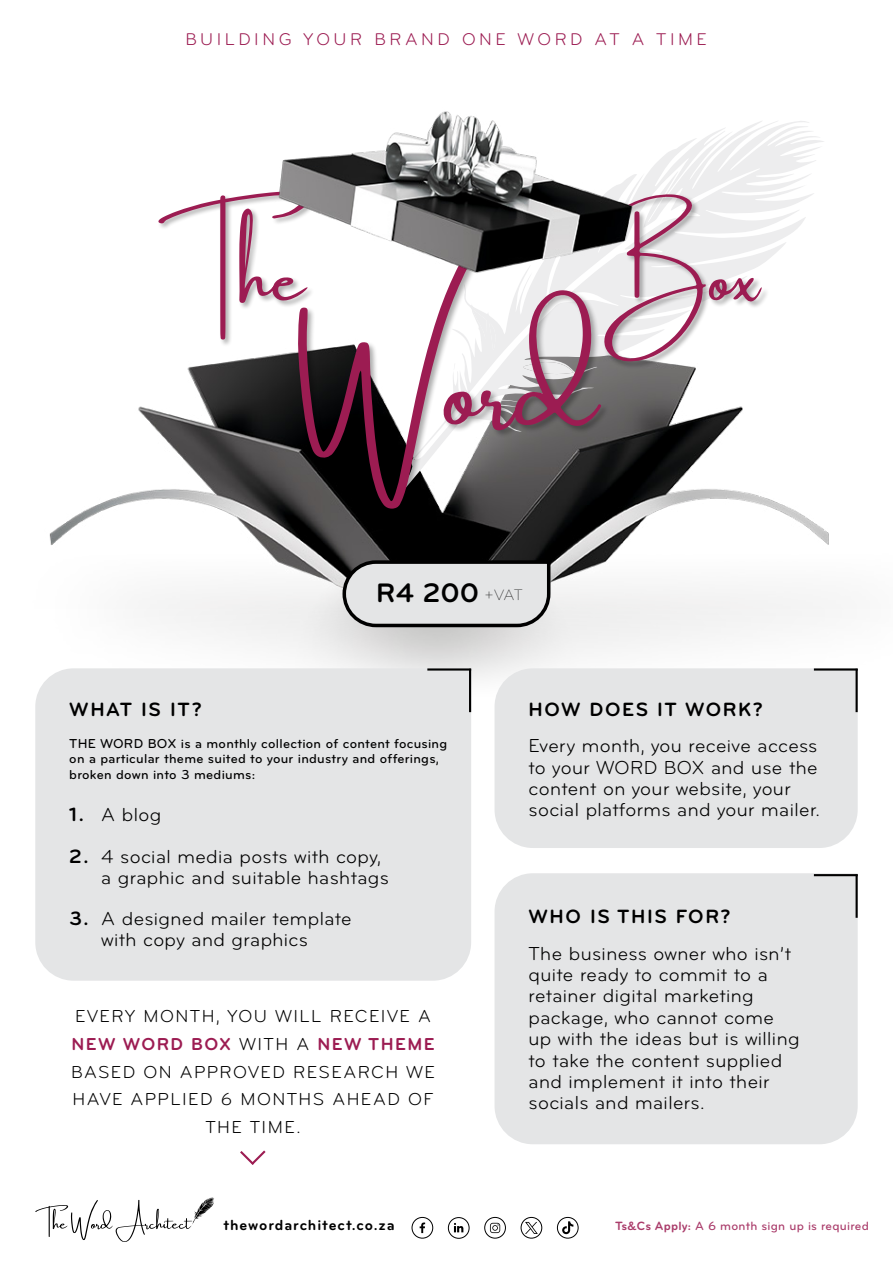
<style>
.page{position:relative;width:893px;height:1263px;background:#fff}
.page>*{position:absolute;margin:0;border:0;box-sizing:border-box;transform-origin:0 0}
.t1{font:700 27.75px "Bryant Pro";color:#000}
.t2{font:700 19.95px/42.2px "Bryant Pro";letter-spacing:.08em;color:#000}
.t3{font:19.5px/21.3px "Bryant Pro";letter-spacing:.02em;color:#000}
.t4{font:18px/27.8px "Bryant Pro";letter-spacing:.08em;color:#000;text-align:center}
.t5{font:17.7px "Bryant Pro";letter-spacing:.2em;color:#9c1c52}
.t6{font:300 15.6px "Bryant Pro";color:#000}
.t7{font:700 15.3px "Bryant Pro";letter-spacing:.06em;color:#000}
.t8{font:500 13.5px/15.5px "Bryant Pro";letter-spacing:.02em;color:#000}
.t9{font:500 12.45px "Bryant Pro";letter-spacing:.02em;color:#9c1c52}
.s1{font-weight:700;color:#9c1c52}
.s2{font-weight:700}
</style>
<div class="page">
<img style="left:49px;top:352px;width:780px;height:363px">
<svg style="left:609px;top:352px;width:216px;height:151px"></svg>
<div style="left:296px;top:214px;width:313px;height:303px;background:#000;opacity:.33"></div>
<svg style="left:298px;top:294px;width:303px;height:215px"></svg>
<div style="left:157px;top:190px;width:161px;height:157px;background:#000;opacity:.33"></div>
<svg style="left:158px;top:294px;width:153px;height:46px"></svg>
<div style="left:603px;top:193px;width:166px;height:176px;background:#000;opacity:.33"></div>
<svg style="left:604px;top:294px;width:158px;height:67px"></svg>
<img style="left:157px;top:111px;width:667px;height:183px">
<svg style="left:341px;top:559px;width:211px;height:70px;background:#c1c2c3"></svg>
<div style="left:35px;top:668px;width:436px;height:313px;background:#e4e5e6"></div>
<div style="left:495px;top:668px;width:363px;height:180px;background:#e4e5e6"></div>
<div style="left:495px;top:873px;width:363px;height:271px;background:#e4e5e6"></div>
<hr style="left:427px;top:668px;width:44px;height:2px;background:#000">
<hr style="left:469px;top:669px;width:2px;height:43px;background:#000">
<hr style="left:814px;top:668px;width:44px;height:2px;background:#000">
<hr style="left:855px;top:669px;width:3px;height:43px;background:#000">
<hr style="left:814px;top:874px;width:44px;height:2px;background:#000">
<hr style="left:855px;top:874px;width:3px;height:44px;background:#000">
<svg style="left:240px;top:1150px;width:26px;height:15px"></svg>
<svg style="left:35px;top:1197px;width:179px;height:45px"></svg>
<div style="left:484px;top:1217px;width:22px;height:21px;border:1px solid #000;border-radius:50%"></div>
<svg style="left:490px;top:1223px;width:10px;height:10px"></svg>
<div style="left:412px;top:1217px;width:21px;height:21px;border:1px solid #000;border-radius:50%"></div>
<svg style="left:420px;top:1222px;width:5px;height:11px"></svg>
<div style="left:448px;top:1217px;width:21px;height:21px;border:1px solid #000;border-radius:50%"></div>
<svg style="left:454px;top:1223px;width:10px;height:9px"></svg>
<div style="left:557px;top:1217px;width:21px;height:21px;border:1px solid #000;border-radius:50%"></div>
<svg style="left:562px;top:1221px;width:11px;height:13px"></svg>
<div style="left:521px;top:1217px;width:21px;height:21px;border:1px solid #000;border-radius:50%"></div>
<svg style="left:525px;top:1222px;width:13px;height:12px"></svg>
<p class="t5" style="left:186px;top:29px;width:523px">BUILDING YOUR BRAND ONE WORD AT A TIME</p>
<h1 class="t1" style="left:376px;top:576px;width:104px">R4 200</h1>
<p class="t6" style="left:485px;top:586px;width:40px">+VAT</p>
<p class="t2" style="left:69px;top:688px;width:134px">WHAT IS IT?</p>
<p class="t2" style="left:529px;top:688px;width:236px">HOW DOES IT WORK?</p>
<p class="t8" style="left:69px;top:736px;width:379px">THE WORD BOX is a monthly collection of content focusing on a particular theme suited to your industry and offerings, broken down into 3 mediums:</p>
<p class="t3" style="left:529px;top:735px;width:293px">Every month, you receive access to your WORD BOX and use the content on your website, your social platforms and your mailer.</p>
<p class="t2" style="left:69px;top:793px;width:21px">1.<br>2.</p>
<p class="t3" style="left:101px;top:793px;width:281px;line-height:41.8px">A blog<br>4 social media posts with copy,</p>
<p class="t3" style="left:101px;top:857px;width:289px;line-height:41px">a graphic and suitable hashtags<br>A designed mailer template</p>
<p class="t3" style="left:101px;top:929px;width:208px">with copy and graphics</p>
<p class="t2" style="left:529px;top:895px;width:203px">WHO IS THIS FOR?</p>
<p class="t2" style="left:69px;top:897px;width:21px">3.</p>
<p class="t3" style="left:529px;top:943px;width:272px">The business owner who isn’t quite ready to commit to a retainer digital marketing package, who cannot come up with the ideas but is willing to take the content supplied and implement it into their socials and mailers.</p>
<p class="t4" style="left:71px;top:1002px;width:365px">EVERY MONTH, YOU WILL RECEIVE A<br><span class="s1">NEW WORD BOX</span> WITH A <span class="s1">NEW THEME<br></span>BASED ON APPROVED RESEARCH WE<br>HAVE APPLIED 6 MONTHS AHEAD OF<br>THE TIME.</p>
<p class="t7" style="left:223px;top:1215px;width:173px">thewordarchitect.co.za</p>
<p class="t9" style="left:615px;top:1218px;width:255px"><span class="s2">Ts&amp;Cs Apply:</span> A 6 month sign up is required</p>
</div>
